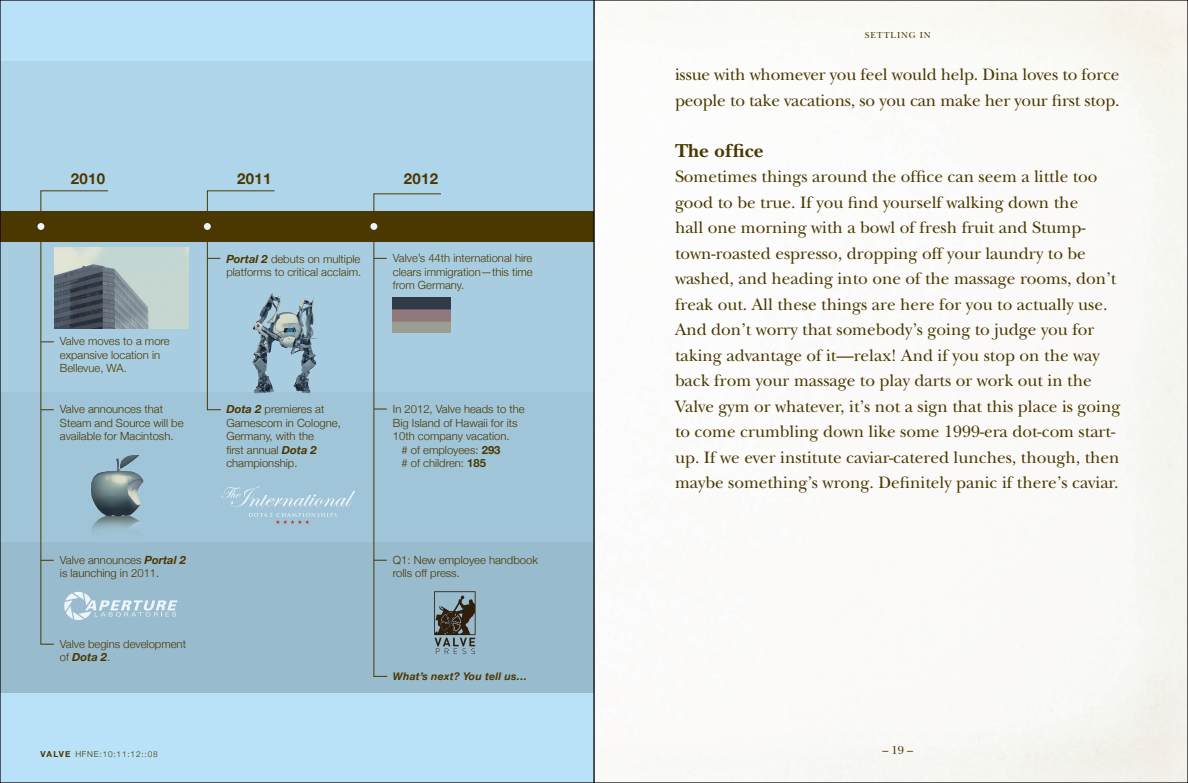
<style>
.page{position:relative;width:1188px;height:783px;background:#fff}
.page>*{position:absolute;margin:0;border:0;box-sizing:border-box;transform-origin:0 0}
.t1{font:700 19.5px "New Baskerville";color:#4a3800}
.t2{font:17.25px/25.5px "New Baskerville";color:#4a3800}
.t3{font:700 15px "Helvetica Neue";letter-spacing:.02em;color:#4a3800}
.t4{font:12px "New Baskerville";color:#4a3800}
.t5{font:300 11.25px/13.5px "Helvetica Neue";color:#4a3800}
.t6{font:italic 700 10.5px "Helvetica Neue";letter-spacing:.02em;color:#4a3800}
.t7{font:9px "New Baskerville";color:#4a3800}
.t8{font:300 8.25px "Helvetica Neue";letter-spacing:.1em;color:#4a3800}
.s1{font-weight:700;font-style:italic}
.s2{font-weight:700}
</style>
<div class="page">
<div style="left:0;top:0;width:594px;height:783px;background:#b9e1f7"></div>
<div style="left:0;top:61px;width:594px;height:150px;background:#afd5ea"></div>
<div style="left:0;top:241px;width:594px;height:151px;background:#a8cde1"></div>
<div style="left:0;top:392px;width:594px;height:151px;background:#a0c4d8"></div>
<div style="left:0;top:543px;width:594px;height:150px;background:#99bbce"></div>
<div style="left:0;top:211px;width:594px;height:30px;background:#4a3800"></div>
<svg style="left:207px;top:190px;width:68px;height:220px"></svg>
<img style="left:178px;top:248px;width:11px;height:81px">
<svg style="left:40px;top:190px;width:138px;height:455px"></svg>
<img style="left:218px;top:277px;width:99px;height:132px">
<svg style="left:249px;top:513px;width:88px;height:11px"></svg>
<svg style="left:221px;top:486px;width:134px;height:21px"></svg>
<svg style="left:373px;top:193px;width:103px;height:484px"></svg>
<img style="left:393px;top:298px;width:58px;height:34px">
<div style="left:37px;top:223px;width:7px;height:7px;background:#edf4fa;border-radius:50%"></div>
<div style="left:204px;top:223px;width:7px;height:7px;background:#edf4fa;border-radius:50%"></div>
<div style="left:370px;top:223px;width:7px;height:7px;background:#edf4fa;border-radius:50%"></div>
<p class="t3" style="left:71px;top:169px;width:36px">2010</p>
<p class="t3" style="left:237px;top:169px;width:36px">2011</p>
<p class="t3" style="left:404px;top:169px;width:36px">2012</p>
<p class="t5" style="left:60px;top:334px;width:111px">Valve moves to a more expansive location in<br>Bellevue, WA.</p>
<p class="t5" style="left:60px;top:402px;width:125px">Valve announces that<br>Steam and Source will be available for Macintosh.</p>
<p class="t5" style="left:60px;top:553px;width:128px">Valve announces <span class="s1">Portal 2 </span>is launching in 2011.</p>
<p class="t5" style="left:60px;top:637px;width:128px">Valve begins development of <span class="s1">Dota 2</span>.</p>
<p class="t5" style="left:226px;top:252px;width:136px"><span class="s1">Portal 2</span> debuts on multiple platforms to critical acclaim.</p>
<p class="t5" style="left:393px;top:251px;width:141px;text-align:justify">Valve’s 44th international hire clears immigration—this time from Germany.</p>
<p class="t5" style="left:226px;top:402px;width:116px"><span class="s1">Dota 2</span> premieres at<br>Gamescom in Cologne,<br>Germany, with the<br>fi rst annual <span class="s1">Dota 2 </span>championship.</p>
<p class="t5" style="left:393px;top:402px;width:133px">In 2012, Valve heads to the</p>
<p class="t5" style="left:393px;top:416px;width:126px">Big Island of Hawaii for its</p>
<p class="t5" style="left:393px;top:429px;width:118px">10th company vacation.</p>
<p class="t5" style="left:402px;top:443px;width:100px"># of employees: <span class="s2">293</span></p>
<p class="t5" style="left:402px;top:456px;width:86px"># of children: <span class="s2">185</span></p>
<p class="t5" style="left:393px;top:553px;width:147px">Q1: New employee handbook rolls off press.</p>
<p class="t6" style="left:393px;top:669px;width:136px">What’s next? You tell us…</p>
<p class="t7" style="left:865px;top:30px;width:14px">Settling</p>
<p class="t7" style="left:920px;top:30px;width:7px">in</p>
<p class="t2" style="left:675px;top:62px;width:446px">issue with whomever you feel would help. Dina loves to force people to take vacations, so you can make her your first stop.</p>
<p class="t1" style="left:675px;top:139px;width:90px">The office</p>
<p class="t2" style="left:675px;top:164px;width:447px">Sometimes things around the office can seem a little too good to be true. If you find yourself walking down the<br>hall one morning with a bowl of fresh fruit and Stump&shy;town-roasted espresso, dropping off your laundry to be washed, and heading into one of the massage rooms, don’t freak out. All these things are here for you to actually use.<br>And don’t worry that somebody’s going to judge you for taking advantage of it—relax! And if you stop on the way back from your massage to play darts or work out in the Valve gym or whatever, it’s not a sign that this place is going to come crumbling down like some 1999-era dot-com start&shy;up. If we ever institute caviar-catered lunches, though, then maybe something’s wrong. Definitely panic if there’s caviar.</p>
<p class="t8" style="left:40px;top:749px;width:119px"><span class="s2">VALVE</span> HFNE:10:11:12::08</p>
<p class="t4" style="left:882px;top:743px;width:32px">– 19 –</p>
</div>
